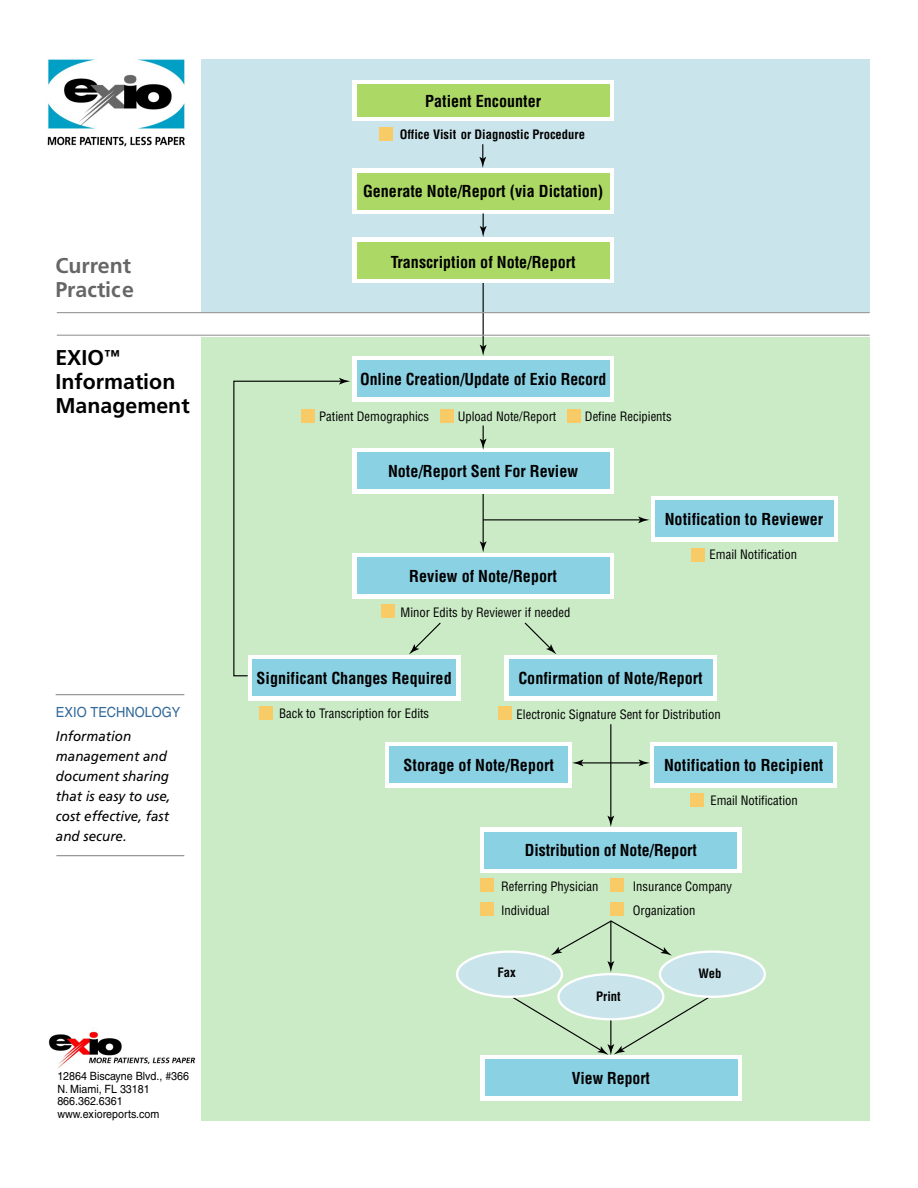
<style>
.page{position:relative;width:918px;height:1188px;background:#fff}
.page>*{position:absolute;margin:0;border:0;box-sizing:border-box;transform-origin:0 0}
.t1{font:700 21.3px/24.2px "Frutiger";color:#000}
.t2{font:700 21.3px/24.2px "Frutiger";color:#666}
.t3{font:700 condensed 16.05px "Helvetica";color:#000}
.t4{font:italic 13.95px/20px "Frutiger";color:#000;scale:.96 1}
.t5{font:13.95px "Helvetica";color:#2f6799;scale:.92 1}
.t6{font:condensed 12.6px "Helvetica";color:#000}
.t7{font:700 condensed 12.6px "Helvetica";color:#000}
.t8{font:11.4px/12.9px "Helvetica";letter-spacing:-.005em;color:#000;scale:.94 1}
</style>
<div class="page">
<div style="left:201px;top:337px;width:669px;height:783px;background:#cbebc6"></div>
<img style="left:47px;top:59px;width:149px;height:1009px">
<div style="left:353px;top:356px;width:261px;height:46px;background:#fff"></div>
<div style="left:353px;top:448px;width:261px;height:46px;background:#fff"></div>
<div style="left:353px;top:553px;width:261px;height:45px;background:#fff"></div>
<div style="left:480px;top:828px;width:261px;height:45px;background:#fff"></div>
<div style="left:481px;top:1055px;width:261px;height:46px;background:#fff"></div>
<div style="left:202px;top:59px;width:668px;height:254px;background:#cae4eb"></div>
<div style="left:353px;top:168px;width:261px;height:46px;background:#fff"></div>
<div style="left:353px;top:80px;width:261px;height:41px;background:#fff"></div>
<svg style="left:496px;top:986px;width:230px;height:69px"></svg>
<svg style="left:551px;top:920px;width:121px;height:52px"></svg>
<div style="left:659px;top:950px;width:107px;height:48px;background:#cae4eb;border:2px solid #fff;border-radius:50%"></div>
<div style="left:357px;top:173px;width:253px;height:36px;background:#acd865"></div>
<div style="left:357px;top:84px;width:253px;height:32px;background:#acd865"></div>
<div style="left:357px;top:361px;width:253px;height:36px;background:#8bd1e4"></div>
<div style="left:357px;top:452px;width:253px;height:37px;background:#8bd1e4"></div>
<div style="left:357px;top:557px;width:253px;height:37px;background:#8bd1e4"></div>
<div style="left:484px;top:832px;width:253px;height:36px;background:#8bd1e4"></div>
<div style="left:485px;top:1060px;width:253px;height:36px;background:#8bd1e4"></div>
<svg style="left:480px;top:213px;width:7px;height:24px"></svg>
<hr style="left:483px;top:276px;width:1px;height:72px;background:#000">
<svg style="left:480px;top:345px;width:7px;height:11px"></svg>
<svg style="left:480px;top:426px;width:7px;height:24px"></svg>
<hr style="left:483px;top:494px;width:1px;height:50px;background:#000">
<svg style="left:480px;top:541px;width:7px;height:11px"></svg>
<svg style="left:524px;top:622px;width:32px;height:32px"></svg>
<svg style="left:409px;top:622px;width:32px;height:32px"></svg>
<hr style="left:483px;top:519px;width:158px;height:1px;background:#000">
<svg style="left:638px;top:516px;width:11px;height:7px"></svg>
<hr style="left:610px;top:724px;width:1px;height:95px;background:#000">
<svg style="left:607px;top:816px;width:7px;height:11px"></svg>
<hr style="left:611px;top:762px;width:31px;height:1px;background:#000">
<svg style="left:639px;top:760px;width:11px;height:6px"></svg>
<hr style="left:580px;top:762px;width:31px;height:1px;background:#000">
<svg style="left:572px;top:760px;width:11px;height:6px"></svg>
<svg style="left:479px;top:144px;width:7px;height:24px"></svg>
<div style="left:557px;top:973px;width:107px;height:47px;background:#cae4eb;border:2px solid #fff;border-radius:50%"></div>
<div style="left:456px;top:950px;width:107px;height:48px;background:#cae4eb;border:2px solid #fff;border-radius:50%"></div>
<svg style="left:233px;top:378px;width:117px;height:299px"></svg>
<div style="left:353px;top:237px;width:261px;height:46px;background:#fff"></div>
<div style="left:357px;top:242px;width:253px;height:37px;background:#acd865"></div>
<hr style="left:56px;top:855px;width:128px;height:1px;background:#999">
<hr style="left:56px;top:694px;width:128px;height:1px;background:#999">
<div style="left:248px;top:655px;width:212px;height:45px;background:#fff"></div>
<div style="left:651px;top:496px;width:186px;height:46px;background:#fff"></div>
<div style="left:504px;top:655px;width:213px;height:45px;background:#fff"></div>
<div style="left:650px;top:742px;width:187px;height:45px;background:#fff"></div>
<div style="left:252px;top:659px;width:204px;height:37px;background:#8bd1e4"></div>
<div style="left:655px;top:501px;width:178px;height:36px;background:#8bd1e4"></div>
<div style="left:509px;top:659px;width:203px;height:37px;background:#8bd1e4"></div>
<div style="left:654px;top:746px;width:179px;height:37px;background:#8bd1e4"></div>
<div style="left:385px;top:742px;width:187px;height:45px;background:#fff"></div>
<div style="left:390px;top:746px;width:178px;height:37px;background:#8bd1e4"></div>
<hr style="left:57px;top:312px;width:813px;height:1px;background:#999">
<div style="left:301px;top:409px;width:14px;height:14px;background:#f8cb66"></div>
<div style="left:379px;top:127px;width:14px;height:14px;background:#f8cb66"></div>
<div style="left:440px;top:409px;width:14px;height:14px;background:#f8cb66"></div>
<div style="left:567px;top:409px;width:14px;height:14px;background:#f8cb66"></div>
<div style="left:691px;top:548px;width:14px;height:14px;background:#f8cb66"></div>
<div style="left:381px;top:604px;width:14px;height:14px;background:#f8cb66"></div>
<div style="left:259px;top:706px;width:14px;height:14px;background:#f8cb66"></div>
<div style="left:498px;top:706px;width:14px;height:14px;background:#f8cb66"></div>
<div style="left:690px;top:793px;width:14px;height:14px;background:#f8cb66"></div>
<div style="left:480px;top:878px;width:14px;height:14px;background:#f8cb66"></div>
<div style="left:480px;top:902px;width:14px;height:14px;background:#f8cb66"></div>
<div style="left:610px;top:878px;width:14px;height:14px;background:#f8cb66"></div>
<div style="left:610px;top:902px;width:14px;height:14px;background:#f8cb66"></div>
<hr style="left:57px;top:335px;width:813px;height:1px;background:#999">
<h1 class="t2" style="left:55px;top:256px;width:80px">Current<br>Practice</h1>
<h1 class="t1" style="left:55px;top:348px;width:136px">EXIO<sup>™<br></sup>Information<br>Management</h1>
<p class="t5" style="left:56px;top:707px;width:137px">EXIO TECHNOLOGY</p>
<p class="t4" style="left:56px;top:727px;width:121px">Information management and document sharing that is easy to use, cost effective, fast and secure.</p>
<p class="t8" style="left:57px;top:1070px;width:142px">12864 Biscayne Blvd., #366<br>N. Miami, FL 33181<br>866.362.6361 www.exioreports.com</p>
<p class="t3" style="left:425px;top:95px;width:117px">Patient Encounter</p>
<p class="t7" style="left:400px;top:129px;width:187px">Office Visit or Diagnostic Procedure</p>
<p class="t3" style="left:363px;top:185px;width:242px">Generate Note/Report (via Dictation)</p>
<p class="t3" style="left:391px;top:255px;width:186px">Transcription of Note/Report</p>
<p class="t3" style="left:360px;top:373px;width:248px">Online Creation/Update of Exio Record</p>
<p class="t6" style="left:319px;top:411px;width:112px">Patient Demographics</p>
<p class="t6" style="left:458px;top:411px;width:100px">Upload Note/Report</p>
<p class="t6" style="left:585px;top:411px;width:88px">Define Recipients</p>
<p class="t3" style="left:388px;top:465px;width:192px">Note/Report Sent For Review</p>
<p class="t3" style="left:409px;top:570px;width:149px">Review of Note/Report</p>
<p class="t6" style="left:401px;top:608px;width:171px">Minor Edits by Reviewer if needed</p>
<p class="t3" style="left:665px;top:513px;width:160px">Notification to Reviewer</p>
<p class="t6" style="left:710px;top:550px;width:89px">Email Notification</p>
<p class="t3" style="left:257px;top:672px;width:197px">Significant Changes Required</p>
<p class="t6" style="left:279px;top:708px;width:152px">Back to Transcription for Edits</p>
<p class="t3" style="left:518px;top:672px;width:186px">Confirmation of Note/Report</p>
<p class="t6" style="left:517px;top:710px;width:206px">Electronic Signature Sent for Distribution</p>
<p class="t3" style="left:404px;top:759px;width:152px">Storage of Note/Report</p>
<p class="t3" style="left:664px;top:759px;width:161px">Notification to Recipient</p>
<p class="t6" style="left:710px;top:795px;width:89px">Email Notification</p>
<p class="t3" style="left:525px;top:844px;width:173px">Distribution of Note/Report</p>
<p class="t6" style="left:501px;top:881px;width:99px">Referring Physician</p>
<p class="t6" style="left:633px;top:881px;width:101px">Insurance Company</p>
<p class="t6" style="left:501px;top:905px;width:50px">Individual</p>
<p class="t6" style="left:633px;top:905px;width:64px">Organization</p>
<p class="t7" style="left:498px;top:968px;width:20px">Fax</p>
<p class="t7" style="left:596px;top:991px;width:26px">Print</p>
<p class="t3" style="left:572px;top:1072px;width:80px">View Report</p>
<p class="t7" style="left:699px;top:969px;width:24px">Web</p>
</div>
